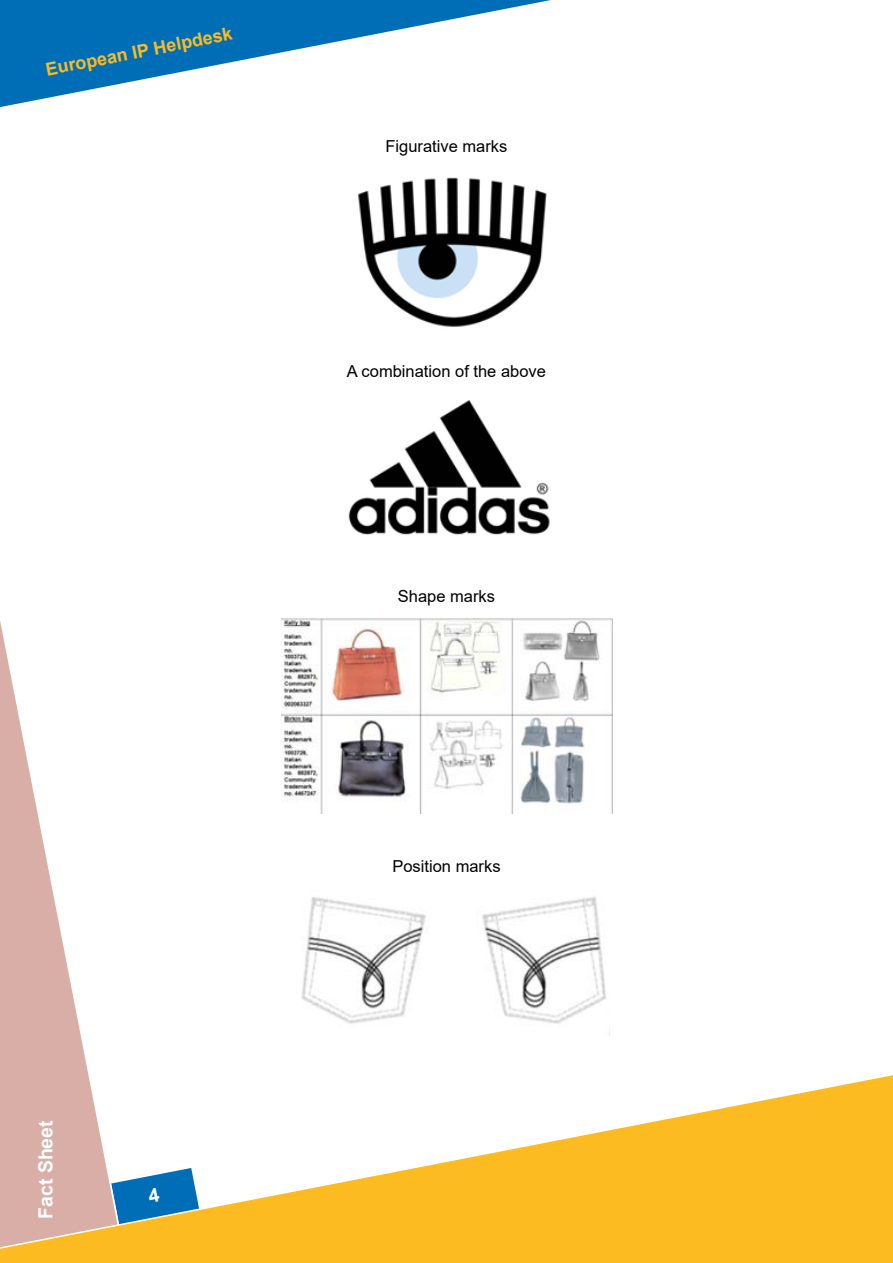
<style>
.page{position:relative;width:893px;height:1263px;background:#fff}
.page>*{position:absolute;margin:0;border:0;box-sizing:border-box;transform-origin:0 0}
.t1{font:700 19.5px "Arial";color:#fff}
.t2{font:700 18px "Arial";color:#fbbb21}
.t3{font:16.5px "Arial";color:#000}
</style>
<div class="page">
<svg style="left:0;top:621px;width:87px;height:444px"></svg>
<svg style="left:0;top:1065px;width:893px;height:198px"></svg>
<svg style="left:0;top:0;width:551px;height:107px"></svg>
<img style="left:358px;top:177px;width:189px;height:150px">
<img style="left:348px;top:400px;width:202px;height:135px">
<img style="left:281px;top:619px;width:331px;height:194px">
<img style="left:301px;top:897px;width:309px;height:138px">
<svg style="left:111px;top:1168px;width:88px;height:58px"></svg>
<p class="t2" style="left:44px;top:57px;width:191px;rotate:-11deg">European IP Helpdesk</p>
<p class="t1" style="left:32px;top:1219px;width:100px;rotate:-90deg">Fact Sheet</p>
<p class="t3" style="left:385px;top:135px;width:123px">Figurative marks</p>
<p class="t3" style="left:347px;top:360px;width:201px">A combination of the above</p>
<p class="t3" style="left:398px;top:585px;width:99px">Shape marks</p>
<p class="t3" style="left:392px;top:855px;width:110px">Position marks</p>
</div>
